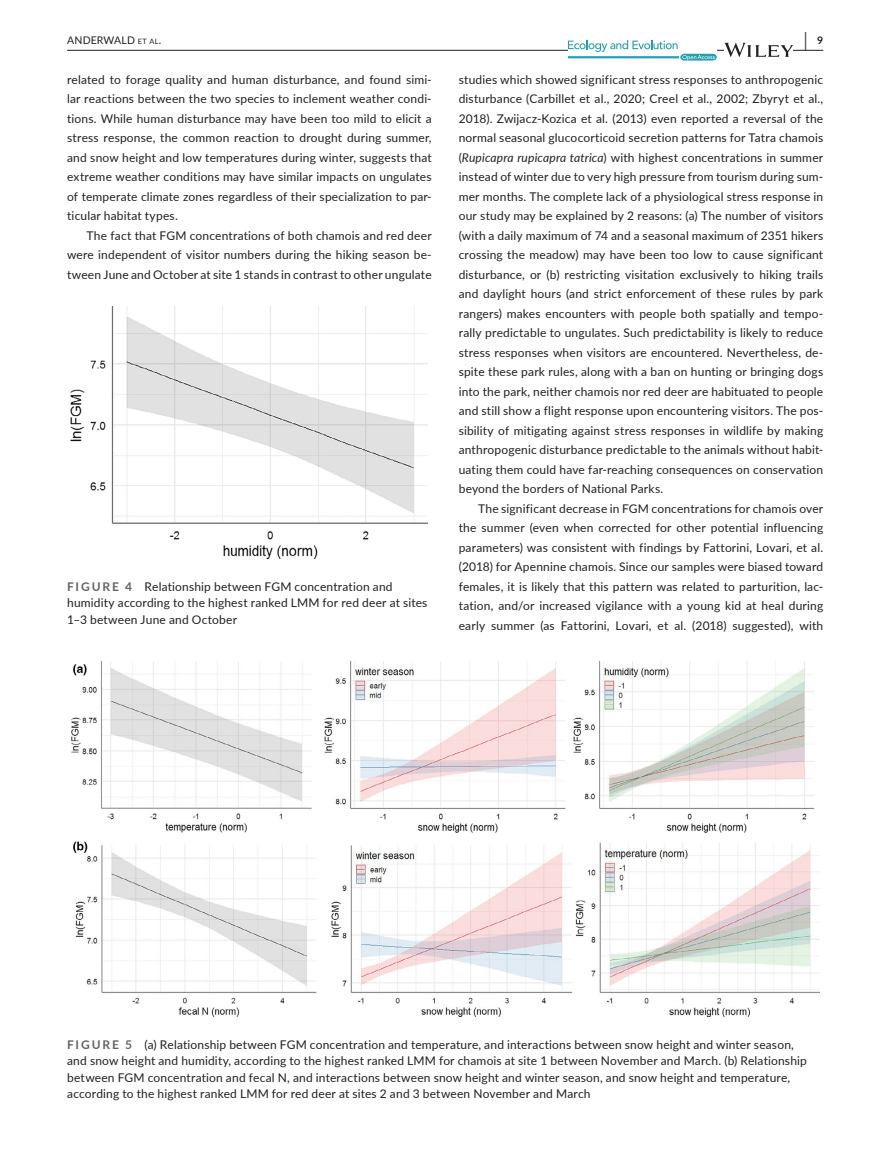
<style>
.page{position:relative;width:893px;height:1174px;background:#fff}
.page>*{position:absolute;margin:0;border:0;box-sizing:border-box;transform-origin:0 0}
.t1{font:700 19.5px "Lato";color:#231f20;scale:.48 1}
.t2{font:12px/19.5px "Lato";letter-spacing:.015em;color:#231f20;text-align:justify}
.t3{font:10.5px "Lato";letter-spacing:.015em;color:#231f20}
.t4{font:700 10.5px "Lato";color:#231f20}
.s1{font-size:7.35px}
.s2{font-style:italic}
.s3{font-weight:700;color:#636366}
</style>
<div class="page">
<hr style="left:67px;top:50px;width:756px;height:1px;background:#231f20">
<svg style="left:568px;top:40px;width:149px;height:21px"></svg>
<svg style="left:724px;top:43px;width:69px;height:14px"></svg>
<img style="left:71px;top:307px;width:357px;height:251px">
<img style="left:71px;top:661px;width:748px;height:355px">
<h1 class="t1" style="left:804px;top:25px;width:7px">|</h1>
<p class="t3" style="left:67px;top:33px;width:96px">ANDERWALD <span class="s1">et al</span>.</p>
<p class="t4" style="left:817px;top:33px;width:8px">9</p>
<p class="t2" style="left:67px;top:69px;width:366px">related to forage quality and human disturbance, and found simi&shy;lar reactions between the two species to inclement weather condi&shy;tions. While human disturbance may have been too mild to elicit a stress response, the common reaction to drought during summer, and snow height and low temperatures during winter, suggests that extreme weather conditions may have similar impacts on ungulates of temperate climate zones regardless of their specialization to par&shy;ticular habitat types.</p>
<p class="t2" style="left:67px;top:225px;width:366px;text-indent:20px">The fact that FGM concentrations of both chamois and red deer were independent of visitor numbers during the hiking season be&shy;tween June and October at site 1 stands in contrast to other ungulate</p>
<p class="t2" style="left:459px;top:69px;width:366px">studies which showed significant stress responses to anthropogenic disturbance (Carbillet et al., 2020; Creel et al., 2002; Zbyryt et al., 2018). Zwijacz-Kozica et al. (2013) even reported a reversal of the normal seasonal glucocorticoid secretion patterns for Tatra chamois (<span class="s2">Rupicapra rupicapra tatrica</span>) with highest concentrations in summer instead of winter due to very high pressure from tourism during sum&shy;mer months. The complete lack of a physiological stress response in our study may be explained by 2 reasons: (a) The number of visitors (with a daily maximum of 74 and a seasonal maximum of 2351 hikers crossing the meadow) may have been too low to cause significant disturbance, or (b) restricting visitation exclusively to hiking trails and daylight hours (and strict enforcement of these rules by park rangers) makes encounters with people both spatially and tempo&shy;rally predictable to ungulates. Such predictability is likely to reduce stress responses when visitors are encountered. Nevertheless, de&shy;spite these park rules, along with a ban on hunting or bringing dogs into the park, neither chamois nor red deer are habituated to people and still show a flight response upon encountering visitors. The pos&shy;sibility of mitigating against stress responses in wildlife by making anthropogenic disturbance predictable to the animals without habit&shy;uating them could have far-reaching consequences on conservation beyond the borders of National Parks.</p>
<p class="t2" style="left:459px;top:498px;width:366px;text-indent:20px">The significant decrease in FGM concentrations for chamois over the summer (even when corrected for other potential influencing parameters) was consistent with findings by Fattorini, Lovari, et al. (2018) for Apennine chamois. Since our samples were biased toward females, it is likely that this pattern was related to parturition, lac&shy;tation, and/or increased vigilance with a young kid at heal during early summer (as Fattorini, Lovari, et al. (2018) suggested), with</p>
<p class="t2" style="left:67px;top:577px;width:362px;line-height:16.5px;text-align:left"><span class="s3">FIGURE 4</span> Relationship between FGM concentration and humidity according to the highest ranked LMM for red deer at sites<br>1–3 between June and October</p>
<p class="t2" style="left:67px;top:1035px;width:741px;line-height:16.5px;text-align:left"><span class="s3">FIGURE 5</span> (a) Relationship between FGM concentration and temperature, and interactions between snow height and winter season, and snow height and humidity, according to the highest ranked LMM for chamois at site 1 between November and March. (b) Relationship between FGM concentration and fecal N, and interactions between snow height and winter season, and snow height and temperature, according to the highest ranked LMM for red deer at sites 2 and 3 between November and March</p>
</div>
